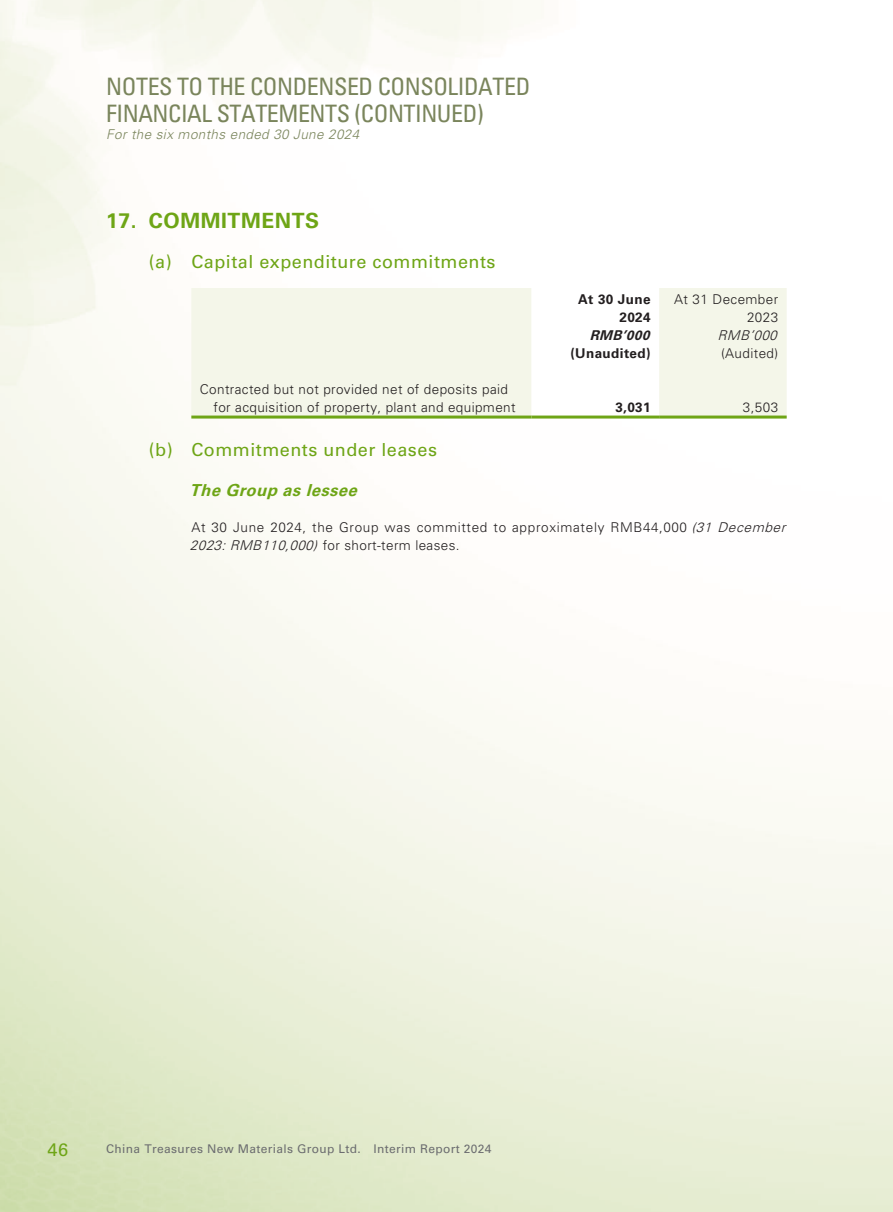
<style>
.page{position:relative;width:893px;height:1212px;background:#fff}
.page>*{position:absolute;margin:0;border:0;box-sizing:border-box;transform-origin:0 0}
.t1{font:condensed 24px/27px "Univers LT Std";letter-spacing:-.02em;color:#7a855c}
.t2{font:700 21px "Univers LT Std";letter-spacing:.03em;color:#6ea516}
.t3{font:18px "Univers LT Std";letter-spacing:.03em;color:#6ea516}
.t4{font:italic 700 16.5px "Univers LT Std";color:#6ea516}
.t5{font:300 13.5px/18px "Univers LT Std";letter-spacing:.03em;color:#231f20}
.t6{font:300 13.5px/18px "Univers LT Std";letter-spacing:.05em;color:#231f20}
.t7{font:italic 300 13.5px "Univers LT Std";letter-spacing:.03em;color:#7a855c}
.t8{font:700 13.5px "Univers LT Std";letter-spacing:.03em;color:#231f20}
.t9{font:italic 700 13.5px "Univers LT Std";color:#231f20}
.t10{font:italic 300 13.5px "Univers LT Std";color:#231f20}
.t11{font:12px "Univers LT Std";letter-spacing:.03em;color:#6c6d70}
.s1{font-style:italic}
</style>
<div class="page">
<div style="left:191px;top:288px;width:596px;height:127px;background:#f4f6e9"></div>
<svg style="left:531px;top:288px;width:128px;height:127px"></svg>
<hr style="left:191px;top:415px;width:340px;height:3px;background:#6ea516">
<hr style="left:531px;top:415px;width:128px;height:3px;background:#6ea516">
<hr style="left:659px;top:415px;width:128px;height:3px;background:#6ea516">
<h1 class="t1" style="left:106px;top:73px;width:426px">NOTES TO THE CONDENSED CONSOLIDATED<br>FINANCIAL STATEMENTS (CONTINUED)</h1>
<p class="t7" style="left:106px;top:126px;width:254px">For the six months ended 30 June 2024</p>
<h2 class="t2" style="left:106px;top:208px;width:214px">17. COMMITMENTS</h2>
<h3 class="t3" style="left:149px;top:251px;width:348px">(a) Capital expenditure commitments</h3>
<p class="t5" style="left:213px;top:380px;width:304px;text-indent:-14px">Contracted but not provided net of deposits paid for acquisition of property, plant and equipment</p>
<p class="t8" style="left:578px;top:292px;width:74px">At 30 June</p>
<p class="t5" style="left:674px;top:290px;width:105px">At 31 December</p>
<p class="t8" style="left:619px;top:310px;width:33px">2024</p>
<p class="t5" style="left:747px;top:308px;width:33px">2023</p>
<p class="t9" style="left:590px;top:328px;width:65px">RMB’000</p>
<p class="t10" style="left:717px;top:327px;width:65px">RMB’000</p>
<p class="t8" style="left:570px;top:346px;width:82px">(Unaudited)</p>
<p class="t5" style="left:721px;top:344px;width:59px">(Audited)</p>
<p class="t8" style="left:615px;top:400px;width:37px">3,031</p>
<p class="t5" style="left:743px;top:398px;width:37px">3,503</p>
<h3 class="t3" style="left:149px;top:439px;width:290px">(b) Commitments under leases</h3>
<p class="t4" style="left:190px;top:481px;width:174px">The Group aslessee</p>
<p class="t6" style="left:190px;top:518px;width:601px">At 30 June 2024, the Group was committed to approximately RMB44,000 <span class="s1">(31 December<br>2023:RMB110,000)</span> for short-term leases.</p>
<h3 class="t3" style="left:48px;top:1139px;width:22px">46</h3>
<p class="t11" style="left:106px;top:1142px;width:387px">China Treasures New Materials Group Ltd. Interim Report 2024</p>
</div>
